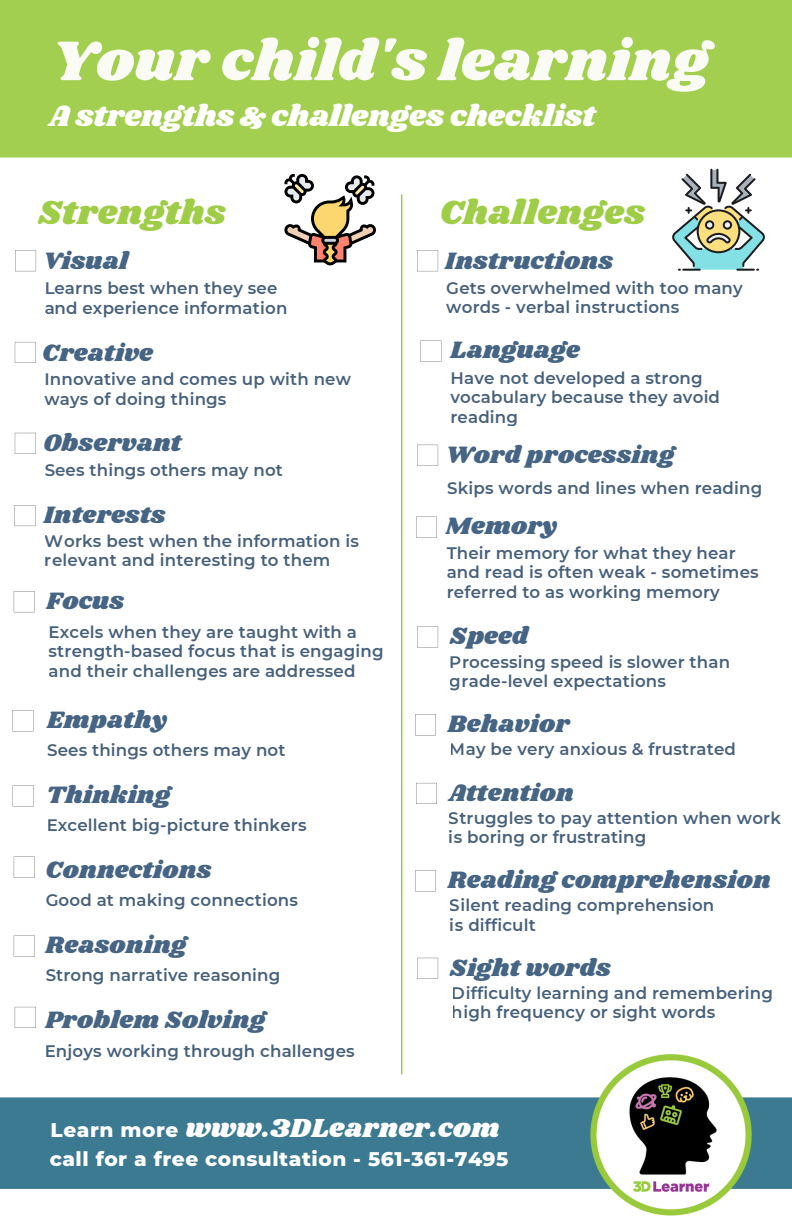
<style>
.page{position:relative;width:792px;height:1224px;background:#fff}
.page>*{position:absolute;margin:0;border:0;box-sizing:border-box;transform-origin:0 0}
.t1{font:57.8px "Shrikhand";letter-spacing:.01em;color:#fff}
.t2{font:34.6px "Shrikhand";letter-spacing:.01em;color:#99ca3c}
.t3{font:30.2px "Shrikhand";color:#fff}
.t4{font:27.2px "Shrikhand";letter-spacing:.01em;color:#fff}
.t5{font:24.6px "Shrikhand";letter-spacing:.01em;color:#466484}
.t6{font:800 20.2px "Montserrat";letter-spacing:.025em;color:#fff}
.t7{font:600 16.6px/19.4px "Montserrat";letter-spacing:.01em;color:#3b5672}
</style>
<div class="page">
<div style="left:0;top:1097px;width:792px;height:92px;background:#3b7a91"></div>
<div style="left:0;top:0;width:792px;height:157px;background:#a3cf50"></div>
<img style="left:589px;top:1054px;width:163px;height:162px">
<svg style="left:15px;top:250px;width:21px;height:21px"></svg>
<svg style="left:15px;top:342px;width:21px;height:21px"></svg>
<svg style="left:15px;top:433px;width:21px;height:21px"></svg>
<svg style="left:14px;top:591px;width:21px;height:21px"></svg>
<svg style="left:14px;top:505px;width:21px;height:21px"></svg>
<svg style="left:12px;top:710px;width:21px;height:21px"></svg>
<svg style="left:13px;top:785px;width:21px;height:21px"></svg>
<svg style="left:14px;top:857px;width:21px;height:21px"></svg>
<svg style="left:14px;top:936px;width:21px;height:21px"></svg>
<svg style="left:15px;top:1007px;width:21px;height:21px"></svg>
<svg style="left:417px;top:250px;width:21px;height:21px"></svg>
<svg style="left:420px;top:341px;width:21px;height:21px"></svg>
<svg style="left:417px;top:445px;width:21px;height:21px"></svg>
<svg style="left:417px;top:626px;width:21px;height:21px"></svg>
<svg style="left:415px;top:714px;width:21px;height:21px"></svg>
<svg style="left:416px;top:783px;width:21px;height:21px"></svg>
<svg style="left:415px;top:870px;width:21px;height:21px"></svg>
<svg style="left:417px;top:958px;width:21px;height:21px"></svg>
<svg style="left:416px;top:517px;width:21px;height:21px"></svg>
<hr style="left:401px;top:195px;width:1px;height:879px;background:#99ca3c">
<svg style="left:284px;top:174px;width:92px;height:91px"></svg>
<svg style="left:672px;top:169px;width:93px;height:102px"></svg>
<h1 class="t1" style="left:50px;top:21px;width:660px">Your child's learning</h1>
<p class="t3" style="left:49px;top:95px;width:548px">A strengths &amp; challenges checklist</p>
<h2 class="t2" style="left:38px;top:189px;width:189px">Strengths</h2>
<p class="t5" style="left:43px;top:244px;width:86px">Visual</p>
<p class="t7" style="left:44px;top:279px;width:245px">Learns best when they see and experience information</p>
<p class="t5" style="left:42px;top:335px;width:112px">Creative</p>
<p class="t7" style="left:44px;top:369px;width:308px">Innovative and comes up with new ways of doing things</p>
<p class="t5" style="left:43px;top:426px;width:140px">Observant</p>
<p class="t7" style="left:44px;top:460px;width:240px">Sees things others may not</p>
<p class="t5" style="left:44px;top:497px;width:123px">Interests</p>
<p class="t7" style="left:45px;top:531px;width:315px">Works best when the information is relevant and interesting to them</p>
<p class="t5" style="left:47px;top:584px;width:79px">Focus</p>
<p class="t7" style="left:49px;top:622px;width:337px">Excels when they are taught with a strength-based focus that is engaging and their challenges are addressed</p>
<p class="t5" style="left:47px;top:703px;width:122px">Empathy</p>
<p class="t7" style="left:47px;top:740px;width:240px">Sees things others may not</p>
<p class="t5" style="left:47px;top:778px;width:125px">Thinking</p>
<p class="t7" style="left:47px;top:815px;width:262px">Excellent big-picture thinkers</p>
<p class="t5" style="left:46px;top:853px;width:167px">Connections</p>
<p class="t7" style="left:46px;top:891px;width:254px">Good at making connections</p>
<p class="t5" style="left:46px;top:928px;width:143px">Reasoning</p>
<p class="t7" style="left:46px;top:966px;width:236px">Strong narrative reasoning</p>
<p class="t5" style="left:46px;top:1003px;width:221px">Problem Solving</p>
<p class="t7" style="left:45px;top:1042px;width:312px">Enjoys working through challenges</p>
<h2 class="t2" style="left:439px;top:189px;width:207px">Challenges</h2>
<p class="t5" style="left:445px;top:244px;width:169px">Instructions</p>
<p class="t7" style="left:446px;top:278px;width:298px">Gets overwhelmed with too many words - verbal instructions</p>
<p class="t5" style="left:450px;top:333px;width:131px">Language</p>
<p class="t7" style="left:450px;top:368px;width:271px">Have not developed a strong vocabulary because they avoid reading</p>
<p class="t5" style="left:446px;top:438px;width:230px">Word processing</p>
<p class="t7" style="left:447px;top:478px;width:317px">Skips words and lines when reading</p>
<p class="t5" style="left:445px;top:509px;width:113px">Memory</p>
<p class="t7" style="left:447px;top:543px;width:314px">Their memory for what they hear and read is often weak - sometimes referred to as working memory</p>
<p class="t5" style="left:450px;top:619px;width:80px">Speed</p>
<p class="t7" style="left:450px;top:652px;width:282px">Processing speed is slower than grade-level expectations</p>
<p class="t5" style="left:448px;top:707px;width:123px">Behavior</p>
<p class="t7" style="left:450px;top:740px;width:288px">May be very anxious &amp; frustrated</p>
<p class="t5" style="left:449px;top:776px;width:126px">Attention</p>
<p class="t7" style="left:449px;top:808px;width:334px">Struggles to pay attention when work is boring or frustrating</p>
<p class="t5" style="left:448px;top:863px;width:325px">Reading comprehension</p>
<p class="t7" style="left:450px;top:896px;width:266px">Silent reading comprehension is difficult</p>
<p class="t5" style="left:450px;top:950px;width:162px">Sight words</p>
<p class="t7" style="left:452px;top:983px;width:323px">Difficulty learning and remembering high frequency or sight words</p>
<p class="t6" style="left:51px;top:1118px;width:129px">Learn more</p>
<p class="t4" style="left:186px;top:1109px;width:315px">www.3DLearner.com</p>
<p class="t6" style="left:50px;top:1147px;width:460px">call for a free consultation - 561-361-7495</p>
</div>
